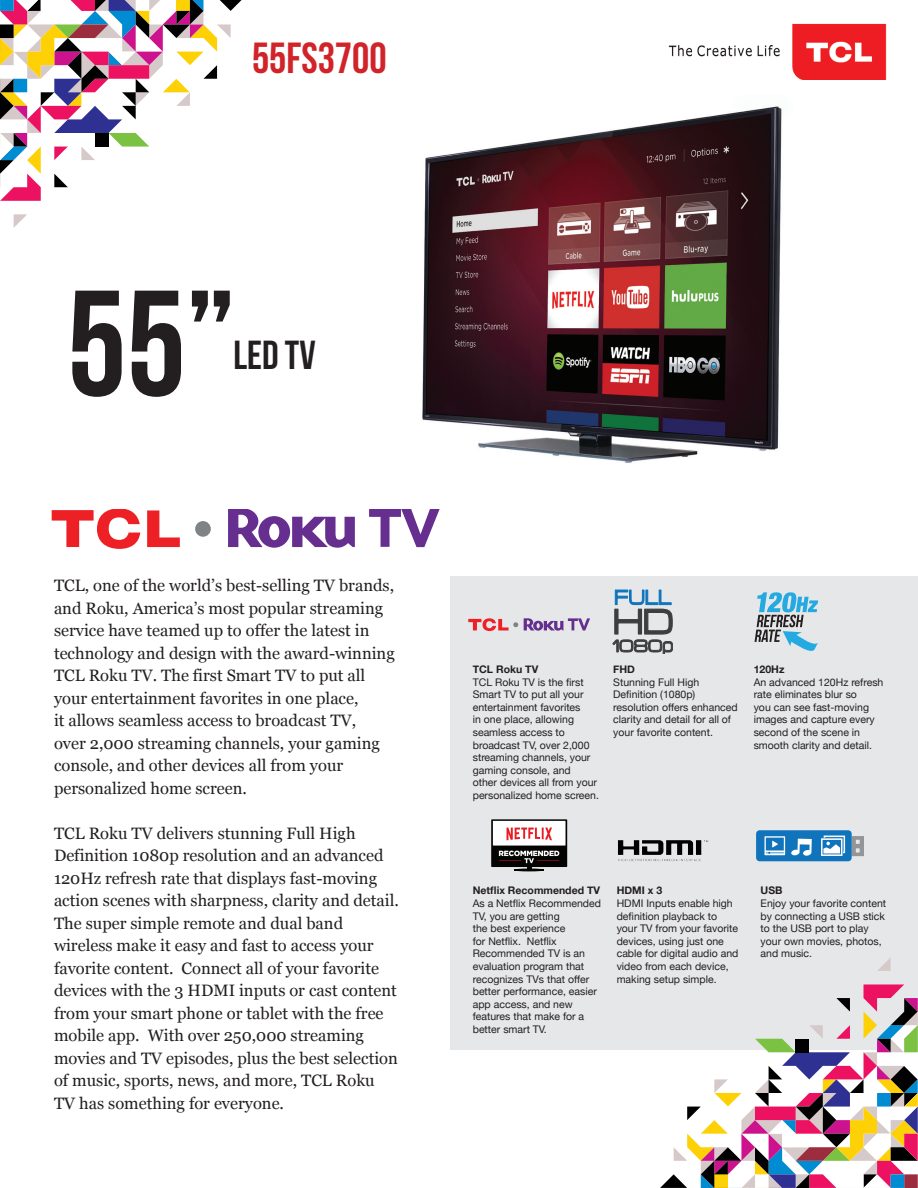
<style>
.page{position:relative;width:918px;height:1188px;background:#fff}
.page>*{position:absolute;margin:0;border:0;box-sizing:border-box;transform-origin:0 0}
.t1{font:150px "Bebas Neue";color:#231f20}
.t2{font:43.5px "Bebas Neue";color:#d1232a}
.t3{font:40.5px "Bebas Neue";color:#231f20}
.Body_Style{font:16.5px/22.5px "Georgia";color:#231f20}
.Features_Body{font:10.5px/12.6px "Helvetica Neue";color:#231f20}
.s1{font-weight:700}
</style>
<div class="page">
<div style="left:450px;top:576px;width:468px;height:473px;background:#e6e7e9"></div>
<img style="left:668px;top:45px;width:112px;height:12px">
<svg style="left:14px;top:214px;width:13px;height:13px"></svg>
<svg style="left:0;top:0;width:242px;height:201px"></svg>
<svg style="left:877px;top:958px;width:14px;height:13px"></svg>
<svg style="left:660px;top:984px;width:258px;height:204px"></svg>
<svg style="left:228px;top:509px;width:127px;height:39px"></svg>
<svg style="left:369px;top:509px;width:71px;height:38px"></svg>
<div style="left:195px;top:521px;width:16px;height:16px;background:#808385;border-radius:8px"></div>
<svg style="left:52px;top:509px;width:128px;height:39px"></svg>
<img style="left:792px;top:23px;width:95px;height:57px">
<img style="left:422px;top:106px;width:360px;height:357px">
<svg style="left:524px;top:618px;width:66px;height:13px"></svg>
<svg style="left:468px;top:618px;width:50px;height:13px"></svg>
<svg style="left:612px;top:590px;width:61px;height:64px"></svg>
<svg style="left:755px;top:592px;width:63px;height:59px"></svg>
<div style="left:491px;top:819px;width:76px;height:48px;background:linear-gradient(to right,#040503,#050604)"></div>
<div style="left:493px;top:821px;width:73px;height:25px;background:#fff"></div>
<svg style="left:499px;top:851px;width:60px;height:18px"></svg>
<svg style="left:507px;top:828px;width:45px;height:12px"></svg>
<hr style="left:514px;top:870px;width:30px;height:1px;background:#040503;border-radius:50%">
<hr style="left:514px;top:869px;width:30px;height:1px;background:#040503;border-radius:50%">
<img style="left:618px;top:840px;width:91px;height:22px">
<div style="left:756px;top:830px;width:96px;height:31px;background:#1074bc;border-radius:4px"></div>
<svg style="left:765px;top:836px;width:20px;height:19px"></svg>
<svg style="left:821px;top:832px;width:43px;height:28px"></svg>
<svg style="left:791px;top:839px;width:21px;height:17px"></svg>
<p class="t2" style="left:252px;top:34px;width:136px">55FS3700</p>
<p class="t1" style="left:67px;top:262px;width:170px">55”</p>
<p class="t3" style="left:234px;top:333px;width:84px">LED TV</p>
<p class="Body_Style" style="left:54px;top:574px;width:342px">TCL, one of the world’s best-selling TV brands, and Roku, America’s most popular streaming service have teamed up to offer the latest in technology and design with the award-winning TCL Roku TV. The first Smart TV to put all your entertainment favorites in one place,<br>it allows seamless access to broadcast TV,<br>over 2,000 streaming channels, your gaming console, and other devices all from your personalized home screen.</p>
<p class="Body_Style" style="left:54px;top:821px;width:346px">TCL Roku TV delivers stunning Full High Definition 1080p resolution and an advanced 120Hz refresh rate that displays fast-moving action scenes with sharpness, clarity and detail.<br>The super simple remote and dual band wireless make it easy and fast to access your favorite content. Connect all of your favorite devices with the 3 HDMI inputs or cast content from your smart phone or tablet with the free mobile app. With over 250,000 streaming movies and TV episodes, plus the best selection of music, sports, news, and more, TCL Roku TV has something for everyone.</p>
<p class="Features_Body" style="left:473px;top:664px;width:128px"><span class="s1">TCL Roku TV<br></span>TCL Roku TV is the first<br>Smart TV to put all your entertainment favorites<br>in one place, allowing seamless access to broadcast TV, over 2,000 streaming channels, your gaming console, and<br>other devices all from your personalized home screen.</p>
<p class="Features_Body" style="left:613px;top:664px;width:126px"><span class="s1">FHD<br></span>Stunning Full High<br>Definition (1080p) resolution offers enhanced clarity and detail for all of your favorite content.</p>
<p class="Features_Body" style="left:754px;top:664px;width:131px"><span class="s1">120Hz<br></span>An advanced 120Hz refresh rate eliminates blur so<br>you can see fast-moving images and capture every second of the scene in smooth clarity and detail.</p>
<p class="Features_Body" style="left:473px;top:885px;width:130px"><span class="s1">Netflix Recommended TV<br></span>As a Netflix Recommended<br>TV, you are getting<br>the best experience<br>for Netflix. Netflix<br>Recommended TV is an evaluation program that recognizes TVs that offer better performance, easier app access, and new features that make for a better smart TV.</p>
<p class="Features_Body" style="left:617px;top:885px;width:123px"><span class="s1">HDMI x 3<br></span>HDMI Inputs enable high definition playback to your TV from your favorite devices, using just one cable for digital audio and video from each device, making setup simple.</p>
<p class="Features_Body" style="left:761px;top:885px;width:127px"><span class="s1">USB<br></span>Enjoy your favorite content by connecting a USB stick to the USB port to play your own movies, photos, and music.</p>
</div>
